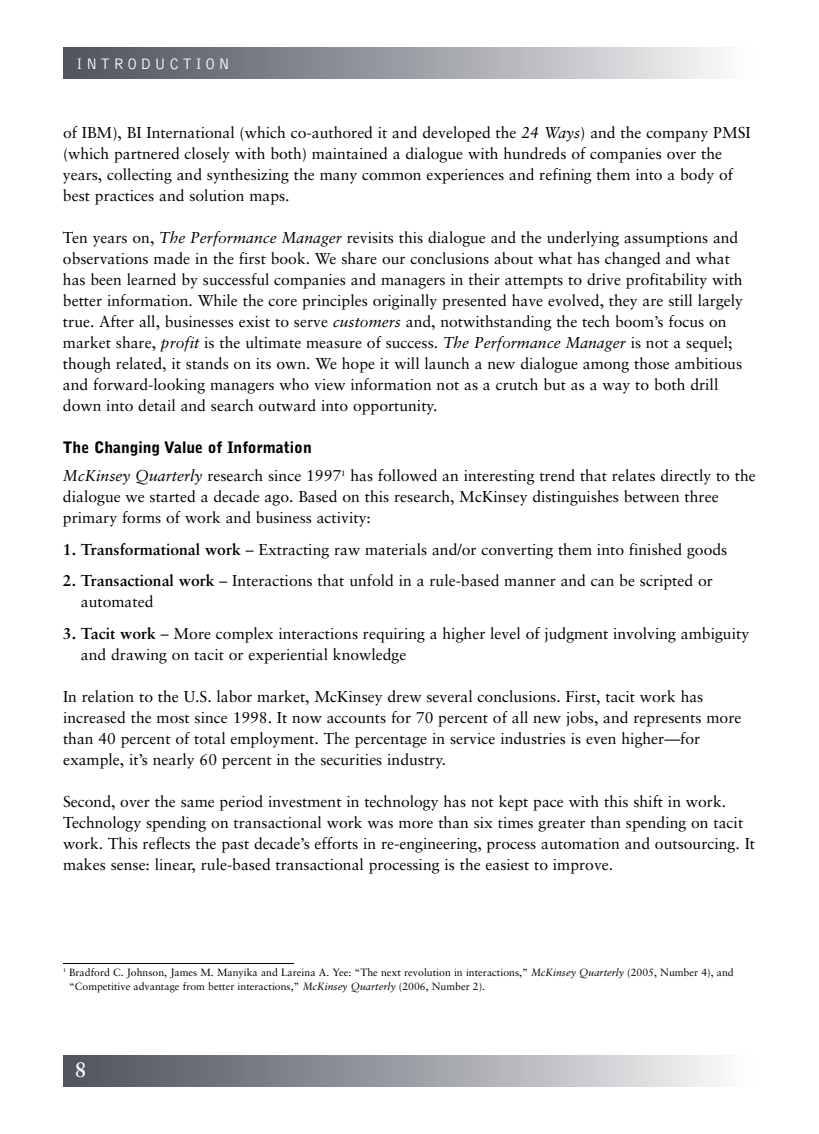
<style>
.page{position:relative;width:819px;height:1134px;background:#fff}
.page>*{position:absolute;margin:0;border:0;box-sizing:border-box;transform-origin:0 0}
.t1{font:700 21px "Sabon";color:#fff}
.t2{font:15.75px/21px "Sabon";color:#000}
.t3{font:900 15.75px "Bell Gothic";color:#000}
.t4{font:300 15.75px "Bell Gothic";letter-spacing:.22em;color:#fff}
.t5{font:10.5px/14px "Sabon";color:#000}
.s1{font-style:italic}
.s2{font-weight:700}
</style>
<div class="page">
<img style="left:63px;top:47px;width:658px;height:32px">
<img style="left:63px;top:1055px;width:658px;height:32px">
<hr style="left:63px;top:963px;width:231px;height:1px;background:#000">
<p class="t4" style="left:77px;top:58px;width:155px">INTRODUCTION</p>
<p class="t2" style="left:63px;top:123px;width:689px">of IBM), BI International (which co-authored it and developed the <span class="s1">24 Ways</span>) and the company PMSI (which partnered closely with both) maintained a dialogue with hundreds of companies over the years, collecting and synthesizing the many common experiences and refining them into a body of best practices and solution maps.</p>
<p class="t2" style="left:63px;top:228px;width:682px">Ten years on, <span class="s1">The Performance Manager</span> revisits this dialogue and the underlying assumptions and observations made in the first book. We share our conclusions about what has changed and what has been learned by successful companies and managers in their attempts to drive profitability with better information. While the core principles originally presented have evolved, they are still largely true. After all, businesses exist to serve <span class="s1">customers</span> and, notwithstanding the tech boom’s focus on market share, <span class="s1">profit</span> is the ultimate measure of success. <span class="s1">The Performance Manager</span> is not a sequel; though related, it stands on its own. We hope it will launch a new dialogue among those ambitious and forward-looking managers who view information not as a crutch but as a way to both drill down into detail and search outward into opportunity.</p>
<p class="t3" style="left:63px;top:441px;width:250px">The Changing Value of Information</p>
<p class="t2" style="left:63px;top:466px;width:694px"><span class="s1">McKinsey Quarterly</span> research since 1997<sup>1</sup> has followed an interesting trend that relates directly to the dialogue we started a decade ago. Based on this research, McKinsey distinguishes between three primary forms of work and business activity:</p>
<p class="t2" style="left:63px;top:540px;width:666px"><span class="s2">1. Transformational work</span> – Extracting raw materials and/or converting them into finished goods</p>
<p class="t2" style="left:81px;top:571px;width:634px;text-indent:-18px"><span class="s2">2. Transactional work</span> – Interactions that unfold in a rule-based manner and can be scripted or automated</p>
<p class="t2" style="left:81px;top:624px;width:670px;text-indent:-18px"><span class="s2">3. Tacit work</span> – More complex interactions requiring a higher level of judgment involving ambiguity and drawing on tacit or experiential knowledge</p>
<p class="t2" style="left:63px;top:687px;width:680px">In relation to the U.S. labor market, McKinsey drew several conclusions. First, tacit work has increased the most since 1998. It now accounts for 70 percent of all new jobs, and represents more than 40 percent of total employment. The percentage in service industries is even higher—for example, it’s nearly 60 percent in the securities industry.</p>
<p class="t2" style="left:63px;top:792px;width:694px">Second, over the same period investment in technology has not kept pace with this shift in work.<br>Technology spending on transactional work was more than six times greater than spending on tacit work. This reflects the past decade’s efforts in re-engineering, process automation and outsourcing. It makes sense: linear, rule-based transactional processing is the easiest to improve.</p>
<p class="t5" style="left:69px;top:966px;width:666px;text-indent:-6px"><sup>1</sup> Bradford C. Johnson, James M. Manyika and Lareina A. Yee: “The next revolution in interactions,” <span class="s1">McKinsey Quarterly</span> (2005, Number 4), and “Competitive advantage from better interactions,” <span class="s1">McKinsey Quarterly</span> (2006, Number 2).</p>
<h1 class="t1" style="left:75px;top:1061px;width:13px">8</h1>
</div>
